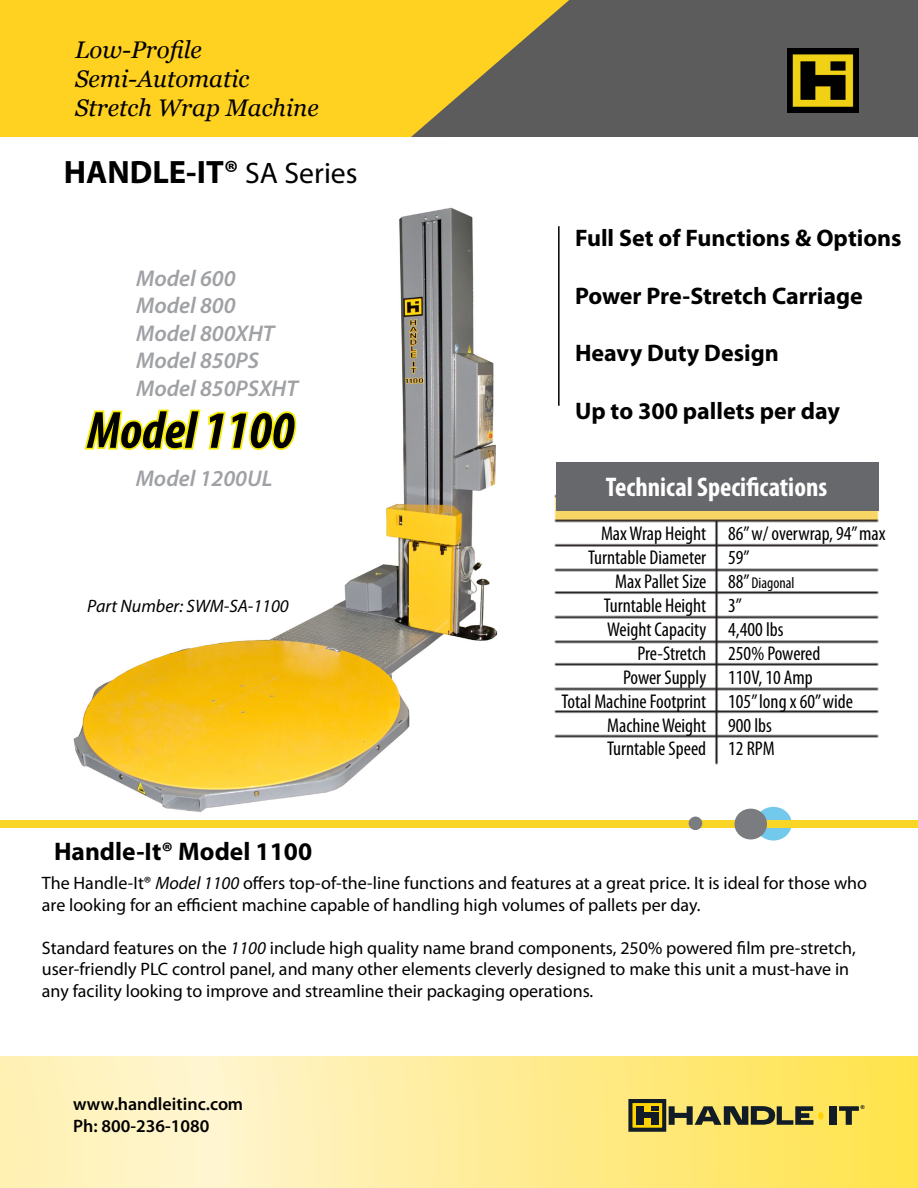
<style>
.page{position:relative;width:918px;height:1188px;background:#fff}
.page>*{position:absolute;margin:0;border:0;box-sizing:border-box;transform-origin:0 0}
.t1{font:italic 700 condensed 52.65px "Myriad Pro";color:#000}
.t2{font:700 32.4px "Myriad Pro";color:#000}
.t3{font:700 condensed 27px "Myriad Pro";color:#fff}
.t4{font:700 25.5px "Myriad Pro";color:#000}
.t5{font:700 24px "Myriad Pro";color:#000}
.t6{font:italic 24px/28.8px "Georgia";color:#000}
.t7{font:italic 600 22.8px/27.5px "Myriad Pro";color:#9fa1a4}
.t8{font:condensed 19.95px/24px "Myriad Pro";color:#000}
.t9{font:18px/21.6px "Myriad Pro";color:#000}
.t10{font:600 18px "Myriad Pro";color:#000}
.t11{font:italic 18px "Myriad Pro";color:#000}
.t12{font:condensed 15.6px "Myriad Pro";color:#000}
.t13{font:900 5.4px "Arial";color:#111c27}
.s1{font-weight:400;font-size:29.7px}
.s2{font-size:19.95px}
.s3{font-style:italic}
</style>
<div class="page">
<div style="left:0;top:0;width:411px;height:137px;background:#ffd121"></div>
<svg style="left:411px;top:0;width:507px;height:137px;background:#776f52"></svg>
<img style="left:788px;top:49px;width:71px;height:64px">
<svg style="left:755px;top:807px;width:37px;height:34px"></svg>
<div style="left:0;top:821px;width:918px;height:7px;background:#f9d525"></div>
<div style="left:735px;top:809px;width:32px;height:30px;background:#7b7c7f;border-radius:50%"></div>
<div style="left:689px;top:817px;width:13px;height:13px;background:#7b7c7f;border-radius:50%"></div>
<img style="left:554px;top:492px;width:325px;height:273px">
<div style="left:556px;top:463px;width:322px;height:48px;background:#67686b"></div>
<svg style="left:0;top:1057px;width:918px;height:131px;background:#feed98"></svg>
<div style="left:630px;top:1101px;width:34px;height:29px;background:#ffd400"></div>
<div style="left:628px;top:1099px;width:38px;height:33px;border:4px solid #111c27"></div>
<div style="left:651px;top:1113px;width:8px;height:12px;background:#111c27"></div>
<div style="left:636px;top:1106px;width:8px;height:19px;background:#111c27"></div>
<div style="left:636px;top:1113px;width:23px;height:5px;background:#111c27"></div>
<svg style="left:651px;top:1106px;width:8px;height:4px"></svg>
<svg style="left:839px;top:1106px;width:20px;height:19px"></svg>
<svg style="left:669px;top:1106px;width:144px;height:19px;background:#726f42"></svg>
<div style="left:829px;top:1106px;width:7px;height:19px;background:#111c27"></div>
<div style="left:818px;top:1112px;width:6px;height:8px;background:#ffd400;border-radius:50%"></div>
<img style="left:73px;top:207px;width:425px;height:606px">
<svg style="left:82px;top:407px;width:216px;height:45px"></svg>
<hr style="left:558px;top:226px;width:2px;height:180px;background:#000">
<h3 class="t6" style="left:75px;top:36px;width:245px">Low-Profile<br>Semi-Automatic<br>Stretch Wrap Machine</h3>
<h2 class="t2" style="left:64px;top:151px;width:295px">HANDLE-IT® <span class="s1">SA Series</span></h2>
<p class="t7" style="left:136px;top:264px;width:163px">Model 600<br>Model 800<br>Model 800XHT<br>Model 850PS<br>Model 850PSXHT</p>
<h1 class="t1" style="left:87px;top:397px;width:209px">Model 1100</h1>
<p class="t7" style="left:136px;top:465px;width:138px">Model 1200UL</p>
<p class="t11" style="left:87px;top:595px;width:203px">Part Number: SWM-SA-1100</p>
<h3 class="t4" style="left:54px;top:834px;width:260px">Handle-It® Model 1100</h3>
<h3 class="t5" style="left:575px;top:222px;width:328px">Full Set of Functions &amp; Options</h3>
<h3 class="t5" style="left:575px;top:280px;width:289px">Power Pre-Stretch Carriage</h3>
<h3 class="t5" style="left:575px;top:337px;width:205px">Heavy Duty Design</h3>
<h3 class="t5" style="left:575px;top:395px;width:267px">Up to 300 pallets per day</h3>
<h3 class="t3" style="left:606px;top:471px;width:223px">Technical Specifications</h3>
<p class="t8" style="left:562px;top:521px;width:146px;text-align:right">Max Wrap Height<br>Turntable Diameter<br>Max Pallet Size<br>Turntable Height<br>Weight Capacity<br>Pre-Stretch<br>Power Supply<br>Total Machine Footprint<br>Machine Weight<br>Turntable Speed</p>
<p class="t8" style="left:728px;top:521px;width:159px">86” w/ overwrap, 94” max<br>59”</p>
<p class="t12" style="left:728px;top:573px;width:68px"><span class="s2">88”</span> Diagonal</p>
<p class="t8" style="left:728px;top:593px;width:126px">3”<br>4,400 lbs<br>250% Powered<br>110V, 10 Amp<br>105” long x 60” wide<br>900 lbs<br>12 RPM</p>
<p class="t9" style="left:42px;top:872px;width:827px">The Handle-It® <span class="s3">Model 1100</span> offers top-of-the-line functions and features at a great price. It is ideal for those who are looking for an efficient machine capable of handling high volumes of pallets per day.</p>
<p class="t9" style="left:42px;top:937px;width:815px">Standard features on the <span class="s3">1100</span> include high quality name brand components, 250% powered film pre-stretch, user-friendly PLC control panel, and many other elements cleverly designed to make this unit a must-have in any facility looking to improve and streamline their packaging operations.</p>
<p class="t10" style="left:73px;top:1093px;width:171px">www.handleitinc.com</p>
<p class="t13" style="left:860px;top:1103px;width:6px">®</p>
<p class="t10" style="left:73px;top:1114px;width:138px">Ph: 800-236-1080</p>
</div>
